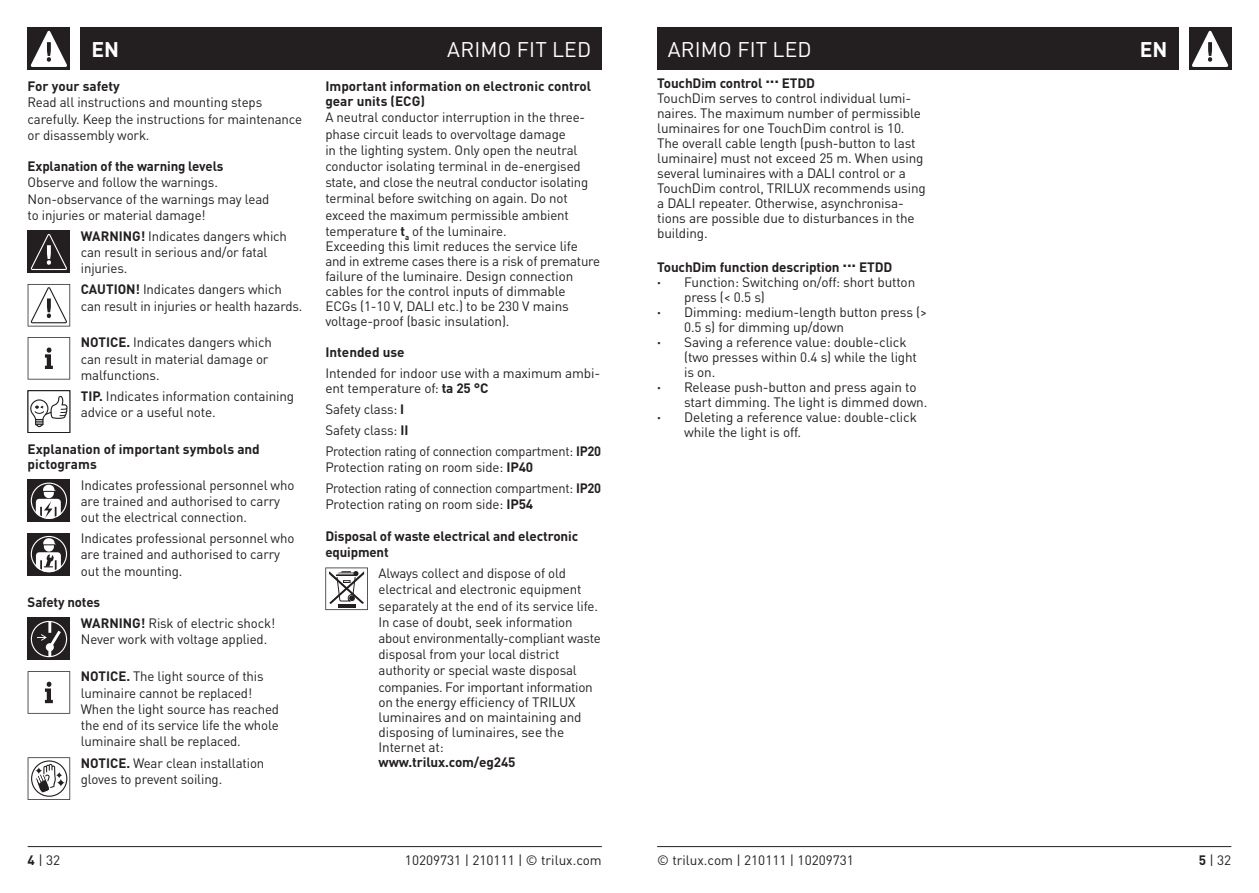
<style>
.page{position:relative;width:1259px;height:893px;background:#fff}
.page>*{position:absolute;margin:0;border:0;box-sizing:border-box;transform-origin:0 0}
.t1{font:21px "DIN Pro";letter-spacing:.01em;color:#fff}
.t2{font:700 21px "DIN Pro";color:#fff}
.t3{font:13.5px/16.2px "DIN Pro";letter-spacing:-.01em;color:#231f20}
.t4{font:700 13.5px/15px "DIN Pro";letter-spacing:-.01em;color:#231f20}
.s1{font-weight:700}
</style>
<div class="page">
<div style="left:81px;top:28px;width:521px;height:42px;background:#231f20"></div>
<div style="left:657px;top:28px;width:521px;height:42px;background:#231f20"></div>
<hr style="left:657px;top:846px;width:574px;height:1px;background:#231f20">
<hr style="left:28px;top:846px;width:574px;height:1px;background:#231f20">
<div style="left:1188px;top:28px;width:43px;height:42px;background:#231f20"></div>
<svg style="left:1192px;top:31px;width:36px;height:36px"></svg>
<div style="left:28px;top:28px;width:42px;height:42px;background:#231f20"></div>
<svg style="left:31px;top:31px;width:36px;height:36px"></svg>
<div style="left:28px;top:618px;width:42px;height:42px;background:#231f20"></div>
<svg style="left:31px;top:621px;width:36px;height:36px"></svg>
<svg style="left:28px;top:757px;width:42px;height:43px"></svg>
<svg style="left:28px;top:671px;width:42px;height:43px"></svg>
<div style="left:28px;top:231px;width:42px;height:42px;background:#231f20"></div>
<svg style="left:31px;top:234px;width:36px;height:36px"></svg>
<svg style="left:28px;top:284px;width:42px;height:42px"></svg>
<svg style="left:28px;top:337px;width:42px;height:43px"></svg>
<svg style="left:28px;top:390px;width:42px;height:43px"></svg>
<div style="left:28px;top:479px;width:42px;height:43px;background:#231f20"></div>
<svg style="left:31px;top:483px;width:36px;height:36px"></svg>
<div style="left:28px;top:533px;width:42px;height:42px;background:#231f20"></div>
<svg style="left:31px;top:536px;width:36px;height:36px"></svg>
<svg style="left:325px;top:567px;width:43px;height:43px"></svg>
<h1 class="t1" style="left:447px;top:33px;width:145px">ARIMO FIT LED</h1>
<h1 class="t1" style="left:668px;top:33px;width:145px">ARIMO FIT LED</h1>
<h1 class="t2" style="left:91px;top:33px;width:29px">EN</h1>
<h1 class="t2" style="left:1140px;top:33px;width:29px">EN</h1>
<p class="t4" style="left:28px;top:78px;width:94px">For your safety</p>
<p class="t3" style="left:28px;top:93px;width:276px">Read all instructions and mounting steps carefully. Keep the instructions for maintenance or disassembly work.</p>
<p class="t4" style="left:28px;top:158px;width:197px">Explanation of the warning levels</p>
<p class="t3" style="left:28px;top:174px;width:243px">Observe and follow the warnings.<br>Non-observance of the warnings may lead to injuries or material damage!</p>
<p class="t3" style="left:81px;top:227px;width:208px"><span class="s1">WARNING!</span> Indicates dangers which can result in serious and/or fatal injuries.</p>
<p class="t3" style="left:81px;top:281px;width:223px"><span class="s1">CAUTION!</span> Indicates dangers which can result in injuries or health hazards.</p>
<p class="t3" style="left:81px;top:334px;width:193px"><span class="s1">NOTICE.</span> Indicates dangers which can result in material damage or malfunctions.</p>
<p class="t3" style="left:81px;top:387px;width:215px"><span class="s1">TIP.</span> Indicates information containing advice or a useful note.</p>
<p class="t4" style="left:28px;top:441px;width:234px">Explanation of important symbols and pictograms</p>
<p class="t3" style="left:81px;top:476px;width:215px">Indicates professional personnel who are trained and authorised to carry out the electrical connection.</p>
<p class="t3" style="left:81px;top:529px;width:215px">Indicates professional personnel who are trained and authorised to carry out the mounting.</p>
<p class="t4" style="left:28px;top:594px;width:74px">Safety notes</p>
<p class="t3" style="left:81px;top:614px;width:196px"><span class="s1">WARNING!</span> Risk of electric shock!<br>Never work with voltage applied.</p>
<p class="t3" style="left:81px;top:668px;width:200px"><span class="s1">NOTICE.</span> The light source of this luminaire cannot be replaced!<br>When the light source has reached the end of its service life the whole luminaire shall be replaced.</p>
<p class="t3" style="left:81px;top:754px;width:185px"><span class="s1">NOTICE.</span> Wear clean installation gloves to prevent soiling.</p>
<p class="t4" style="left:325px;top:78px;width:267px">Important information on electronic control gear units (ECG)</p>
<p class="t3" style="left:325px;top:109px;width:276px;line-height:15.6px">A neutral conductor interruption in the three&shy;phase circuit leads to overvoltage damage<br>in the lighting system. Only open the neutral conductor isolating terminal in de-energised state, and close the neutral conductor isolating terminal before switching on again. Do not exceed the maximum permissible ambient temperature <span class="s1">t</span><sub>a</sub> of the luminaire.<br>Exceeding this limit reduces the service life and in extreme cases there is a risk of premature failure of the luminaire. Design connection cables for the control inputs of dimmable ECGs (1-10 V, DALI etc.) to be 230 V mains voltage-proof (basic insulation).</p>
<p class="t4" style="left:325px;top:344px;width:81px">Intended use</p>
<p class="t3" style="left:325px;top:365px;width:276px;line-height:15px">Intended for indoor use with a maximum ambi&shy;ent temperature of: <span class="s1">ta 25 °C</span></p>
<p class="t3" style="left:325px;top:400px;width:80px">Safety class: <span class="s1">I</span></p>
<p class="t3" style="left:325px;top:419px;width:277px;line-height:21px">Safety class: <span class="s1">II<br></span>Protection rating of connection compartment: <span class="s1">IP20</span></p>
<p class="t3" style="left:325px;top:456px;width:277px;line-height:21px">Protection rating on room side: <span class="s1">IP40<br></span>Protection rating of connection compartment: <span class="s1">IP20</span></p>
<p class="t3" style="left:325px;top:496px;width:209px">Protection rating on room side: <span class="s1">IP54</span></p>
<p class="t4" style="left:325px;top:527px;width:254px;line-height:16.2px">Disposal of waste electrical and electronic equipment</p>
<p class="t3" style="left:378px;top:564px;width:224px;line-height:15.8px">Always collect and dispose of old electrical and electronic equipment separately at the end of its service life.<br>In case of doubt, seek information about environmentally-compliant waste disposal from your local district authority or special waste disposal companies. For important information on the energy efficiency of TRILUX luminaires and on maintaining and disposing of luminaires, see the Internet at:</p>
<p class="t4" style="left:378px;top:753px;width:139px">www.trilux.com/eg245</p>
<p class="t3" style="left:28px;top:851px;width:34px"><span class="s1">4</span> | 32</p>
<p class="t3" style="left:405px;top:851px;width:198px">10209731 | 210111 | © trilux.com</p>
<p class="t3" style="left:657px;top:75px;width:270px;line-height:15px"><span class="s1">TouchDim control</span> <sup>...</sup> <span class="s1">ETDD<br></span>TouchDim serves to control individual lumi&shy;naires. The maximum number of permissible luminaires for one TouchDim control is 10.<br>The overall cable length (push-button to last luminaire) must not exceed 25 m. When using several luminaires with a DALI control or a TouchDim control, TRILUX recommends using a DALI repeater. Otherwise, asynchronisa&shy;tions are possible due to disturbances in the building.</p>
<p class="t4" style="left:657px;top:258px;width:237px">TouchDim function description <sup>...</sup> ETDD</p>
<p class="t3" style="left:657px;top:273px;width:260px"><span class="s1">·</span> Function: Switching on/off: short button</p>
<p class="t3" style="left:684px;top:288px;width:82px">press (&lt; 0.5 s)</p>
<p class="t3" style="left:657px;top:303px;width:271px"><span class="s1">·</span> Dimming: medium-length button press (&gt;</p>
<p class="t3" style="left:684px;top:318px;width:161px">0.5 s) for dimming up/down</p>
<p class="t3" style="left:657px;top:333px;width:251px"><span class="s1">·</span> Saving a reference value: double-click</p>
<p class="t3" style="left:684px;top:348px;width:234px">(two presses within 0.4 s) while the light</p>
<p class="t3" style="left:684px;top:363px;width:33px">is on.</p>
<p class="t3" style="left:657px;top:378px;width:261px"><span class="s1">·</span> Release push-button and press again to</p>
<p class="t3" style="left:684px;top:393px;width:245px">start dimming. The light is dimmed down.</p>
<p class="t3" style="left:657px;top:408px;width:261px"><span class="s1">·</span> Deleting a reference value: double-click</p>
<p class="t3" style="left:684px;top:423px;width:119px">while the light is off.</p>
<p class="t3" style="left:657px;top:851px;width:198px">© trilux.com | 210111 | 10209731</p>
<p class="t3" style="left:1198px;top:851px;width:34px"><span class="s1">5</span> | 32</p>
</div>
